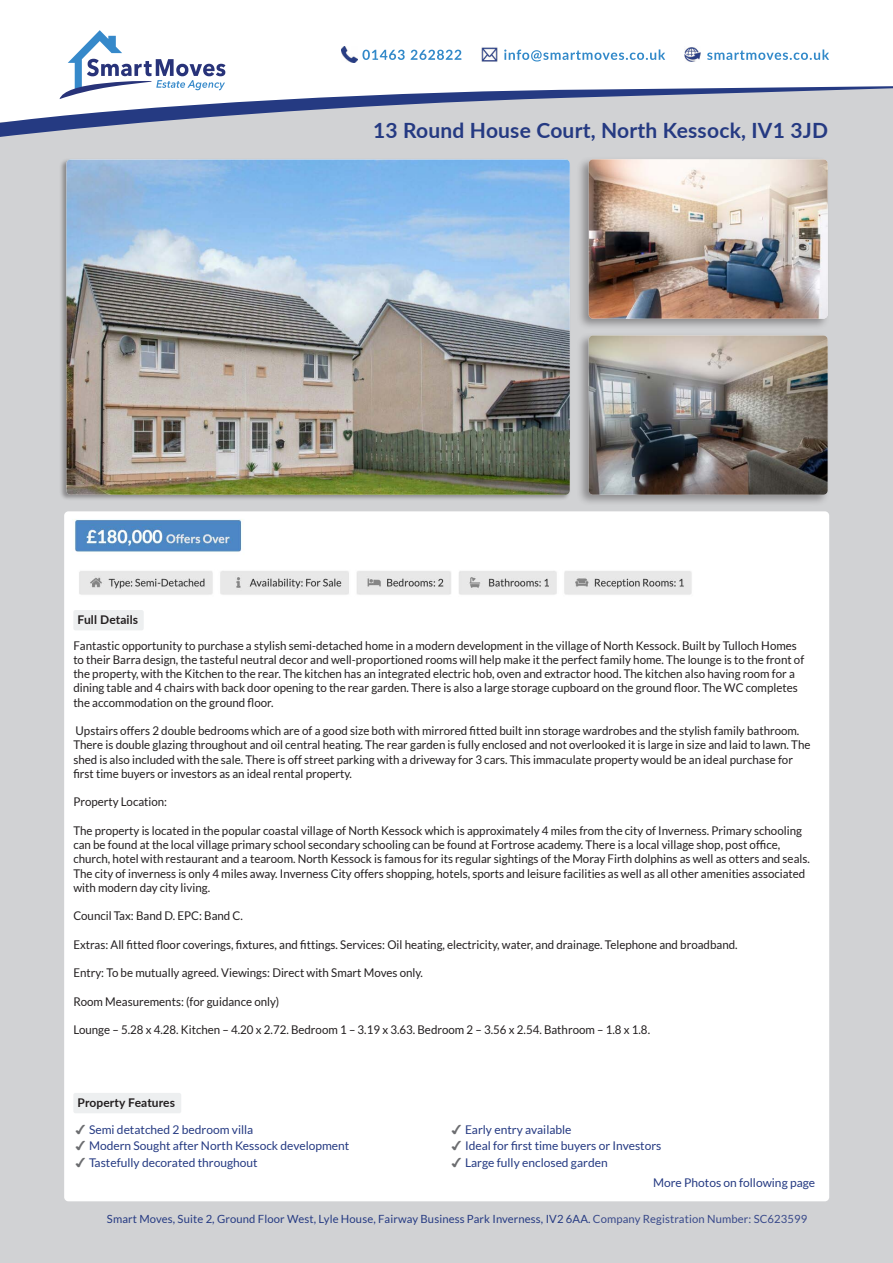
<style>
.page{position:relative;width:893px;height:1263px;background:#fff}
.page>*{position:absolute;margin:0;border:0;box-sizing:border-box;transform-origin:0 0}
.t1{font:700 21px "Lato";letter-spacing:.01em;color:#253a82}
.t2{font:12px/14.2px "Lato";color:#231f20;scale:.96 1}
.t3{font:12px "Lato";color:#253a82}
.t4{font:700 12px "Lato";letter-spacing:.01em;color:#231f20}
.t5{font:11.25px "Lato";letter-spacing:.01em;color:#253a82}
.s1{font-family:"Arial Unicode MS";color:#6c6d70}
.s2{color:#38498a}
</style>
<div class="page">
<div style="left:0;top:139px;width:893px;height:1124px;background:#d1d2d4"></div>
<div style="left:64px;top:511px;width:765px;height:690px;background:#fff;border-radius:4px"></div>
<div style="left:59px;top:158px;width:511px;height:343px;background:#231f20;opacity:.4"></div>
<img style="left:66px;top:160px;width:504px;height:335px">
<div style="left:73px;top:610px;width:71px;height:20px;background:#edeff0;border-radius:2px"></div>
<svg style="left:68px;top:30px;width:157px;height:55px"></svg>
<svg style="left:362px;top:49px;width:467px;height:13px"></svg>
<img style="left:342px;top:46px;width:16px;height:16px">
<img style="left:481px;top:47px;width:16px;height:15px">
<img style="left:685px;top:47px;width:16px;height:15px">
<svg style="left:0;top:85px;width:893px;height:54px;fill:#d1d2d4"></svg>
<div style="left:575px;top:156px;width:255px;height:175px;background:#231f20;opacity:.4"></div>
<img style="left:589px;top:159px;width:239px;height:160px">
<div style="left:575px;top:332px;width:255px;height:175px;background:#231f20;opacity:.4"></div>
<img style="left:589px;top:335px;width:239px;height:160px">
<img style="left:72px;top:519px;width:620px;height:76px">
<div style="left:73px;top:1093px;width:108px;height:20px;background:#edeff0;border-radius:2px"></div>
<p class="t4" style="left:78px;top:611px;width:62px">Full Details</p>
<p class="t1" style="left:373px;top:115px;width:456px">13 Round House Court, North Kessock, IV1 3JD</p>
<p class="t2" style="left:73px;top:638px;width:763px">Fantastic opportunity to purchase a stylish semi-detached home in a modern development in the village of North Kessock. Built by Tulloch Homes to their Barra design, the tasteful neutral decor and well-proportioned rooms will help make it the perfect family home. The lounge is to the front of the property, with the Kitchen to the rear. The kitchen has an integrated electric hob, oven and extractor hood. The kitchen also having room for a dining table and 4 chairs with back door opening to the rear garden. There is also a large storage cupboard on the ground floor. The WC completes the accommodation on the ground floor.</p>
<p class="t2" style="left:73px;top:724px;width:769px">Upstairs offers 2 double bedrooms which are of a good size both with mirrored fitted built inn storage wardrobes and the stylish family bathroom.<br>There is double glazing throughout and oil central heating. The rear garden is fully enclosed and not overlooked it is large in size and laid to lawn. The shed is also included with the sale. There is off street parking with a driveway for 3 cars. This immaculate property would be an ideal purchase for first time buyers or investors as an ideal rental property.</p>
<p class="t2" style="left:73px;top:795px;width:99px">Property Location:</p>
<p class="t2" style="left:73px;top:823px;width:769px">The property is located in the popular coastal village of North Kessock which is approximately 4 miles from the city of Inverness. Primary schooling can be found at the local village primary school secondary schooling can be found at Fortrose academy. There is a local village shop, post office, church, hotel with restaurant and a tearoom. North Kessock is famous for its regular sightings of the Moray Firth dolphins as well as otters and seals.<br>The city of inverness is only 4 miles away. Inverness City offers shopping, hotels, sports and leisure facilities as well as all other amenities associated with modern day city living.</p>
<p class="t2" style="left:73px;top:909px;width:178px">Council Tax: Band D. EPC: Band C.</p>
<p class="t2" style="left:73px;top:937px;width:693px">Extras: All fitted floor coverings, fixtures, and fittings. Services: Oil heating, electricity, water, and drainage. Telephone and broadband.</p>
<p class="t2" style="left:73px;top:966px;width:366px">Entry: To be mutually agreed. Viewings: Direct with Smart Moves only.</p>
<p class="t2" style="left:73px;top:994px;width:216px">Room Measurements: (for guidance only)</p>
<p class="t2" style="left:73px;top:1023px;width:602px">Lounge – 5.28 x 4.28. Kitchen – 4.20 x 2.72. Bedroom 1 – 3.19 x 3.63. Bedroom 2 – 3.56 x 2.54. Bathroom – 1.8 x 1.8.</p>
<p class="t4" style="left:78px;top:1094px;width:99px">Property Features</p>
<p class="t3" style="left:76px;top:1122px;width:179px"><span class="s1">✔︎</span> Semi detatched 2 bedroom villa</p>
<p class="t3" style="left:76px;top:1139px;width:275px"><span class="s1">✔︎</span> Modern Sought after North Kessock development</p>
<p class="t3" style="left:76px;top:1155px;width:184px"><span class="s1">✔︎</span> Tastefully decorated throughout</p>
<p class="t3" style="left:451px;top:1122px;width:122px"><span class="s1">✔︎</span> Early entry available</p>
<p class="t3" style="left:451px;top:1139px;width:211px"><span class="s1">✔︎</span> Ideal for first time buyers or Investors</p>
<p class="t3" style="left:451px;top:1155px;width:158px"><span class="s1">✔︎</span> Large fully enclosed garden</p>
<p class="t3" style="left:653px;top:1175px;width:164px">More Photos on following page</p>
<p class="t5" style="left:107px;top:1213px;width:702px">Smart Moves, Suite 2, Ground Floor West, Lyle House, Fairway Business Park Inverness, IV2 6AA. <span class="s2">Company Registration Number: SC623599</span></p>
</div>
